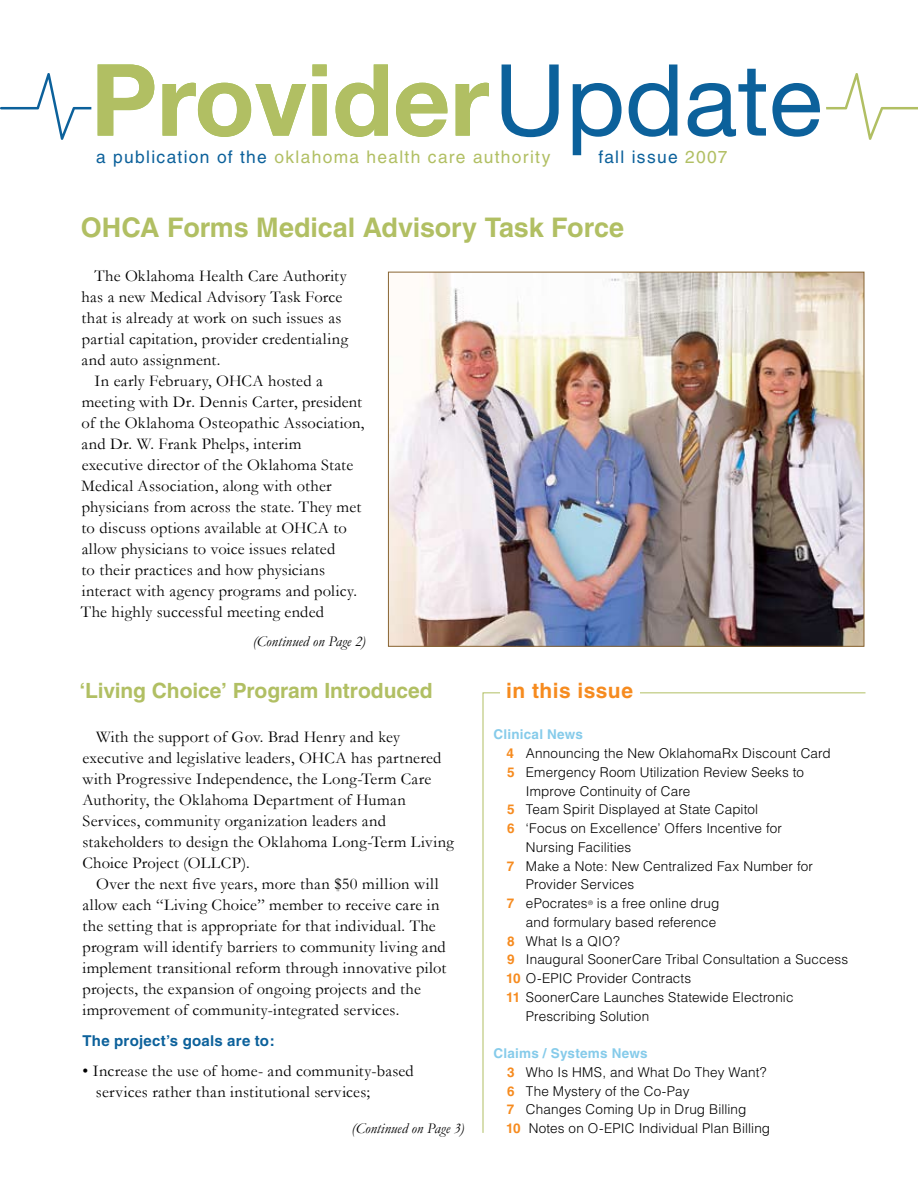
<style>
.page{position:relative;width:918px;height:1188px;background:#fff}
.page>*{position:absolute;margin:0;border:0;box-sizing:border-box;transform-origin:0 0}
.t1{font:700 27px "Helvetica";letter-spacing:-.005em;color:#b1bf63}
.t2{font:700 21px "Helvetica";letter-spacing:-.005em;color:#b1bf63}
.t3{font:700 21px "Helvetica";letter-spacing:.02em;color:#f68b1f}
.t4{font:17.4px "Helvetica";letter-spacing:.075em;color:#b1bf63}
.t5{font:17.4px "Helvetica";letter-spacing:.07em;color:#0c619b}
.t6{font:16.5px/21px "Garamond";letter-spacing:.015em;color:#000}
.t7{font:italic 15px "Garamond";letter-spacing:.005em;color:#000}
.t8{font:700 15px "Helvetica";letter-spacing:.02em;color:#0c619b}
.t9{font:300 13.5px/18.8px "Helvetica";letter-spacing:.01em;color:#000}
.t10{font:700 13.5px "Helvetica";letter-spacing:.015em;color:#86cbea}
.s1{color:#0c619b}
.s2{color:#b1bf63}
.s3{font-weight:700;color:#f68b1f}
.s4{font-weight:700;color:#86cbea}
</style>
<div class="page">
<svg style="left:482px;top:692px;width:384px;height:441px"></svg>
<svg style="left:826px;top:73px;width:92px;height:67px"></svg>
<svg style="left:0;top:73px;width:91px;height:67px"></svg>
<svg style="left:502px;top:64px;width:57px;height:73px"></svg>
<svg style="left:573px;top:83px;width:49px;height:72px"></svg>
<svg style="left:629px;top:64px;width:48px;height:73px"></svg>
<svg style="left:688px;top:69px;width:78px;height:68px"></svg>
<svg style="left:772px;top:83px;width:48px;height:54px"></svg>
<svg style="left:98px;top:64px;width:56px;height:72px"></svg>
<svg style="left:163px;top:83px;width:143px;height:54px"></svg>
<svg style="left:312px;top:64px;width:15px;height:72px"></svg>
<svg style="left:336px;top:65px;width:52px;height:72px"></svg>
<svg style="left:396px;top:83px;width:52px;height:54px"></svg>
<svg style="left:456px;top:83px;width:33px;height:53px"></svg>
<div style="left:500px;top:681px;width:139px;height:27px;background:#fff"></div>
<img style="left:390px;top:274px;width:472px;height:371px">
<p class="t4" style="left:96px;top:147px;width:456px"><span class="s1">a publication of the</span> oklahoma health care authority</p>
<p class="t5" style="left:598px;top:147px;width:131px">fall issue <span class="s2">2007</span></p>
<h1 class="t1" style="left:81px;top:211px;width:545px">OHCA Forms Medical Advisory Task Force</h1>
<p class="t6" style="left:94px;top:265px;width:254px">The Oklahoma Health Care Authority</p>
<p class="t6" style="left:82px;top:286px;width:262px">has a new Medical Advisory Task Force</p>
<p class="t6" style="left:82px;top:307px;width:261px">that is already at work on such issues as</p>
<p class="t6" style="left:82px;top:328px;width:268px">partial capitation, provider credentialing</p>
<p class="t6" style="left:82px;top:349px;width:140px">and auto assignment.</p>
<p class="t6" style="left:94px;top:370px;width:230px">In early February, OHCA hosted a</p>
<p class="t6" style="left:82px;top:391px;width:282px">meeting with Dr. Dennis Carter, president</p>
<p class="t6" style="left:82px;top:412px;width:284px">of the Oklahoma Osteopathic Association,</p>
<p class="t6" style="left:82px;top:433px;width:222px">and Dr. W. Frank Phelps, interim</p>
<p class="t6" style="left:82px;top:454px;width:273px">executive director of the Oklahoma State</p>
<p class="t6" style="left:81px;top:475px;width:252px">Medical Association, along with other</p>
<p class="t6" style="left:82px;top:496px;width:281px">physicians from across the state. They met</p>
<p class="t6" style="left:82px;top:517px;width:267px">to discuss options available at OHCA to</p>
<p class="t6" style="left:82px;top:538px;width:255px">allow physicians to voice issues related</p>
<p class="t6" style="left:82px;top:559px;width:245px">to their practices and how physicians</p>
<p class="t6" style="left:82px;top:580px;width:277px">interact with agency programs and policy.</p>
<p class="t6" style="left:81px;top:601px;width:245px">The highly successful meeting ended</p>
<p class="t7" style="left:253px;top:633px;width:114px">(Continued on Page 2)</p>
<p class="t2" style="left:79px;top:678px;width:355px">‘Living Choice’ Program Introduced</p>
<p class="t3" style="left:506px;top:677px;width:128px">in this issue</p>
<p class="t6" style="left:83px;top:726px;width:373px;text-indent:13px">With the support of Gov. Brad Henry and key executive and legislative leaders, OHCA has partnered with Progressive Independence, the Long-Term Care Authority, the Oklahoma Department of Human Services, community organization leaders and stakeholders to design the Oklahoma Long-Term Living Choice Project (OLLCP).</p>
<p class="t6" style="left:83px;top:873px;width:365px;text-indent:13px">Over the next five years, more than $50 million will allow each “Living Choice” member to receive care in the setting that is appropriate for that individual. The program will identify barriers to community living and implement transitional reform through innovative pilot projects, the expansion of ongoing projects and the improvement of community-integrated services.</p>
<p class="t8" style="left:82px;top:1032px;width:194px">The project’s goals are to:</p>
<p class="t6" style="left:96px;top:1061px;width:319px;text-indent:-13px">• Increase the use of home- and community-based services rather than institutional services;</p>
<p class="t7" style="left:352px;top:1120px;width:114px">(Continued on Page 3)</p>
<p class="t10" style="left:493px;top:726px;width:91px">Clinical News</p>
<p class="t9" style="left:507px;top:744px;width:326px"><span class="s3">4</span> Announcing the New OklahomaRx Discount Card</p>
<p class="t9" style="left:507px;top:762px;width:298px"><span class="s3">5</span> Emergency Room Utilization Review Seeks to</p>
<p class="t9" style="left:526px;top:781px;width:166px">Improve Continuity of Care</p>
<p class="t9" style="left:507px;top:800px;width:253px"><span class="s3">5</span> Team Spirit Displayed at State Capitol</p>
<p class="t9" style="left:507px;top:819px;width:276px"><span class="s3">6</span> ‘Focus on Excellence’ Offers Incentive for</p>
<p class="t9" style="left:526px;top:837px;width:107px">Nursing Facilities</p>
<p class="t9" style="left:507px;top:856px;width:308px"><span class="s3">7</span> Make a Note: New Centralized Fax Number for</p>
<p class="t9" style="left:526px;top:875px;width:110px">Provider Services</p>
<p class="t9" style="left:507px;top:894px;width:214px"><span class="s3">7</span> ePocrates<sup>®</sup> is a free online drug</p>
<p class="t9" style="left:526px;top:912px;width:192px">and formulary based reference</p>
<p class="t9" style="left:507px;top:931px;width:114px"><span class="s3">8</span> What Is a QIO?</p>
<p class="t9" style="left:507px;top:950px;width:343px"><span class="s3">9</span> Inaugural SoonerCare Tribal Consultation a Success</p>
<p class="t9" style="left:506px;top:969px;width:187px"><span class="s3">10</span> O-EPIC Provider Contracts</p>
<p class="t9" style="left:506px;top:987px;width:289px"><span class="s3">11</span> SoonerCare Launches Statewide Electronic</p>
<p class="t9" style="left:526px;top:1006px;width:125px">Prescribing Solution</p>
<p class="t9" style="left:506px;top:1044px;width:266px;text-indent:-13px"><span class="s4">Claims / Systems News<br></span><span class="s3">3</span> Who Is HMS, and What Do They Want?<br><span class="s3">6</span> The Mystery of the Co-Pay<br><span class="s3">7</span> Changes Coming Up in Drug Billing<br><span class="s3">10</span> Notes on O-EPIC Individual Plan Billing</p>
</div>
